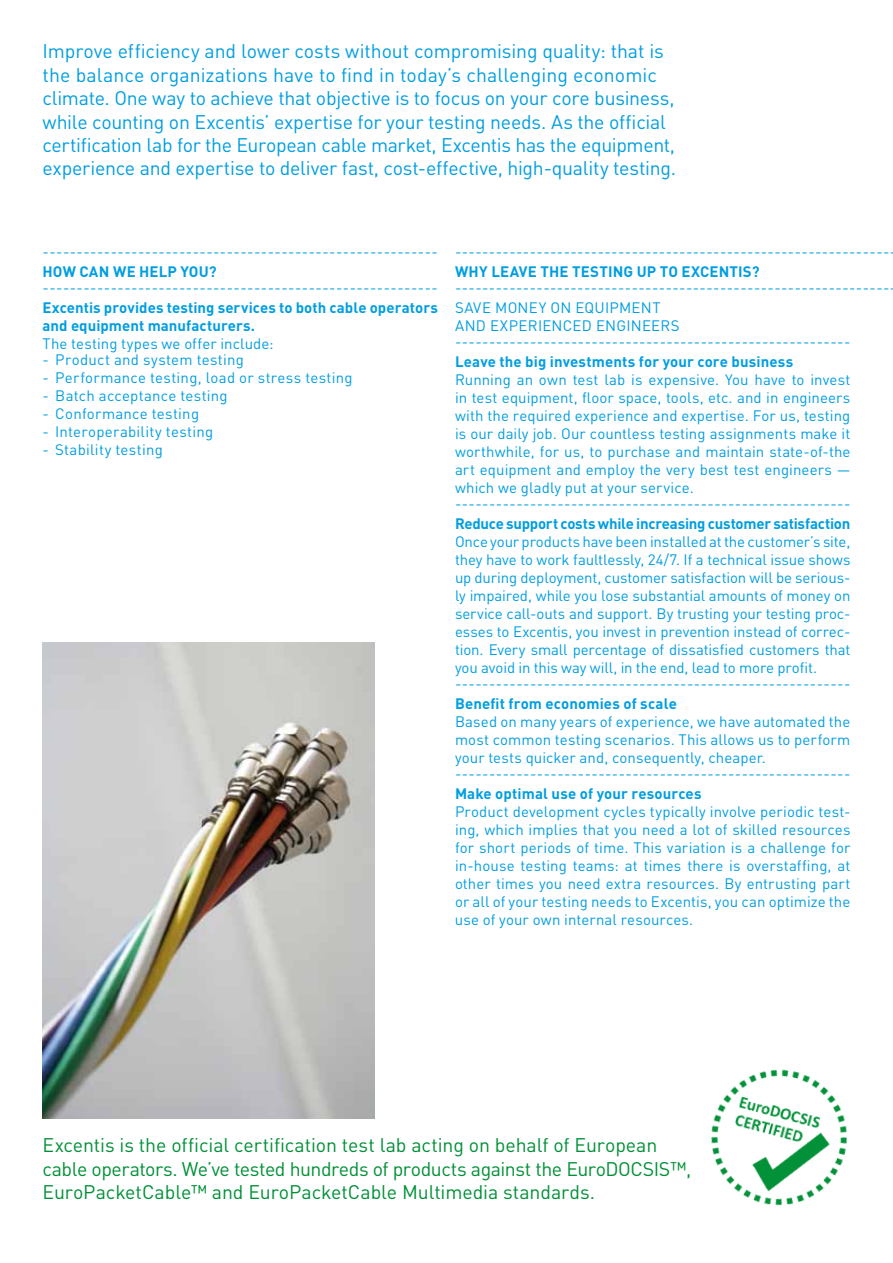
<style>
.page{position:relative;width:893px;height:1263px;background:#fff}
.page>*{position:absolute;margin:0;border:0;box-sizing:border-box;transform-origin:0 0}
.t1{font:19.5px/23.4px "DIN";letter-spacing:-.015em;color:#009ee0}
.t2{font:19.5px/23.4px "DIN";letter-spacing:-.01em;color:#009037}
.t3{font:15px/18px "DIN";letter-spacing:.01em;color:#009ee0;text-align:justify}
.t4{font:700 15px/18px "DIN";letter-spacing:.005em;color:#009ee0}
.t5{font:700 15px "DIN";letter-spacing:-.015em;color:#009ee0}
.t6{font:15px/18px "DIN";letter-spacing:.04em;color:#009ee0}
</style>
<div class="page">
<img style="left:43px;top:642px;width:331px;height:476px">
<img style="left:711px;top:1069px;width:137px;height:137px">
<p class="t1" style="left:43px;top:39px;width:635px">Improve efficiency and lower costs without compromising quality: that is the balance organizations have to find in today’s challenging economic climate. One way to achieve that objective is to focus on your core business, while counting on Excentis’ expertise for your testing needs. As the official certification lab for the European cable market, Excentis has the equipment, experience and expertise to deliver fast, cost-effective, high-quality testing.</p>
<p class="t3" style="left:43px;top:243px;width:397px">----------------------------------------------------------</p>
<p class="t4" style="left:43px;top:262px;width:175px">How can we h elp you?</p>
<p class="t3" style="left:43px;top:279px;width:397px">----------------------------------------------------------</p>
<p class="t4" style="left:43px;top:298px;width:397px">Excentis provides testing services to both cable operators and equipment manufacturers.</p>
<p class="t3" style="left:43px;top:334px;width:233px">The testing types we offer include:</p>
<p class="t3" style="left:43px;top:351px;width:203px">- Product and system testing</p>
<p class="t3" style="left:43px;top:369px;width:312px">- Performance testing, load or stress testing</p>
<p class="t3" style="left:43px;top:387px;width:187px">- Batch acceptance testing</p>
<p class="t3" style="left:43px;top:405px;width:158px">- Conformance testing</p>
<p class="t3" style="left:43px;top:423px;width:172px">- Interoperability testing</p>
<p class="t3" style="left:43px;top:441px;width:122px">- Stability testing</p>
<p class="t3" style="left:455px;top:243px;width:436px">----------------------------------------------------------------</p>
<p class="t4" style="left:455px;top:262px;width:306px">Why leave th e testing up to Excentis?</p>
<p class="t3" style="left:455px;top:279px;width:436px">----------------------------------------------------------------</p>
<p class="t6" style="left:455px;top:298px;width:225px">Save money on equipment and experi enced engi neers</p>
<p class="t3" style="left:455px;top:333px;width:397px">----------------------------------------------------------</p>
<p class="t4" style="left:455px;top:352px;width:340px">Leave the big investments for your core business</p>
<p class="t3" style="left:455px;top:370px;width:397px">Running an own test lab is expensive. You have to invest in test equipment, floor space, tools, etc. and in engineers with the required experience and expertise. For us, testing is our daily job. Our countless testing assignments make it worthwhile, for us, to purchase and maintain state-of-the art equipment and employ the very best test engineers — which we gladly put at your service.</p>
<p class="t3" style="left:455px;top:495px;width:397px">----------------------------------------------------------</p>
<p class="t5" style="left:455px;top:514px;width:397px">Reduce support costs while increasing customer satisfaction</p>
<p class="t3" style="left:455px;top:532px;width:397px">Once your products have been installed at the customer’s site, they have to work faultlessly, 24/7. If a technical issue shows up during deployment, customer satisfaction will be serious&shy;ly impaired, while you lose substantial amounts of money on service call-outs and support. By trusting your testing proc&shy;esses to Excentis, you invest in prevention instead of correc&shy;tion. Every small percentage of dissatisfied customers that you avoid in this way will, in the end, lead to more profit.</p>
<p class="t3" style="left:455px;top:675px;width:397px">----------------------------------------------------------</p>
<p class="t4" style="left:455px;top:694px;width:223px">Benefit from economies of scale</p>
<p class="t3" style="left:455px;top:712px;width:397px">Based on many years of experience, we have automated the most common testing scenarios. This allows us to perform your tests quicker and, consequently, cheaper.</p>
<p class="t3" style="left:455px;top:765px;width:397px">----------------------------------------------------------</p>
<p class="t4" style="left:455px;top:784px;width:248px">Make optimal use of your resources</p>
<p class="t3" style="left:455px;top:802px;width:397px">Product development cycles typically involve periodic test&shy;ing, which implies that you need a lot of skilled resources for short periods of time. This variation is a challenge for in-house testing teams: at times there is overstaffing, at other times you need extra resources. By entrusting part or all of your testing needs to Excentis, you can optimize the use of your own internal resources.</p>
<h1 class="t2" style="left:43px;top:1133px;width:650px">Excentis is the official certification test lab acting on behalf of European cable operators. We’ve tested hundreds of products against the EuroDOCSIS™,<br>EuroPacketCable™ and EuroPacketCable M ultimedia standards.</h1>
</div>
